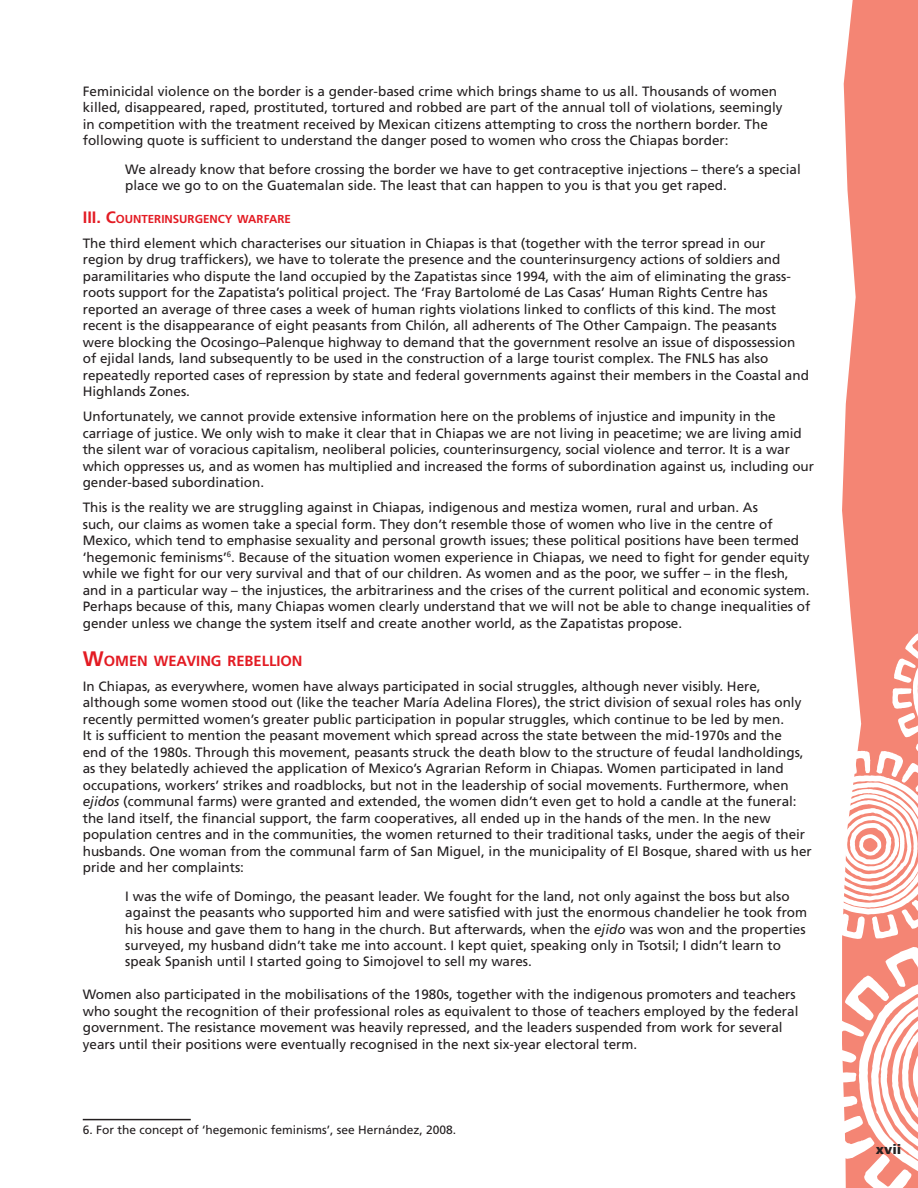
<style>
.page{position:relative;width:918px;height:1188px;background:#fff}
.page>*{position:absolute;margin:0;border:0;box-sizing:border-box;transform-origin:0 0}
.t1{font:700 14.7px "Frutiger";color:#e31b23}
.t2{font:13.5px/16.5px "Frutiger";color:#231f20}
.t3{font:900 13.5px "Frutiger";color:#231f20}
.t4{font:12px "Frutiger";color:#231f20}
.t5{font:700 11.55px "Frutiger";color:#e31b23}
.s1{font-size:16.5px}
.s2{font-size:21px}
.s3{font-style:italic}
</style>
<div class="page">
<svg style="left:842px;top:0;width:76px;height:947px;fill:#f48574"></svg>
<svg style="left:842px;top:947px;width:76px;height:241px"></svg>
<svg style="left:842px;top:629px;width:76px;height:311px"></svg>
<hr style="left:83px;top:1119px;width:108px;height:1px;background:#231f20">
<p class="t2" style="left:83px;top:84px;width:701px">Feminicidal violence on the border is a gender-based crime which brings shame to us all. Thousands of women killed, disappeared, raped, prostituted, tortured and robbed are part of the annual toll of violations, seemingly in competition with the treatment received by Mexican citizens attempting to cross the northern border. The following quote is sufficient to understand the danger posed to women who cross the Chiapas border:</p>
<p class="t2" style="left:125px;top:162px;width:677px">We already know that before crossing the border we have to get contraceptive injections – there’s a special place we go to on the Guatemalan side. The least that can happen to you is that you get raped.</p>
<p class="t5" style="left:83px;top:214px;width:210px"><span class="s1">III. C</span>OUNTERINSURGENCY WARFARE</p>
<p class="t2" style="left:83px;top:236px;width:728px">The third element which characterises our situation in Chiapas is that (together with the terror spread in our region by drug traffickers), we have to tolerate the presence and the counterinsurgency actions of soldiers and paramilitaries who dispute the land occupied by the Zapatistas since 1994, with the aim of eliminating the grass&shy;roots support for the Zapatista’s political project. The ‘Fray Bartolomé de Las Casas’ Human Rights Centre has reported an average of three cases a week of human rights violations linked to conflicts of this kind. The most recent is the disappearance of eight peasants from Chilón, all adherents of The Other Campaign. The peasants were blocking the Ocosingo–Palenque highway to demand that the government resolve an issue of dispossession of ejidal lands, land subsequently to be used in the construction of a large tourist complex. The FNLS has also repeatedly reported cases of repression by state and federal governments against their members in the Coastal and Highlands Zones.</p>
<p class="t2" style="left:83px;top:409px;width:733px">Unfortunately, we cannot provide extensive information here on the problems of injustice and impunity in the carriage of justice. We only wish to make it clear that in Chiapas we are not living in peacetime; we are living amid the silent war of voracious capitalism, neoliberal policies, counterinsurgency, social violence and terror. It is a war which oppresses us, and as women has multiplied and increased the forms of subordination against us, including our gender-based subordination.</p>
<p class="t2" style="left:83px;top:500px;width:729px">This is the reality we are struggling against in Chiapas, indigenous and mestiza women, rural and urban. As<br>such, our claims as women take a special form. They don’t resemble those of women who live in the centre of Mexico, which tend to emphasise sexuality and personal growth issues; these political positions have been termed ‘hegemonic feminisms’<sup>6</sup>. Because of the situation women experience in Chiapas, we need to fight for gender equity while we fight for our very survival and that of our children. As women and as the poor, we suffer – in the flesh, and in a particular way – the injustices, the arbitrariness and the crises of the current political and economic system.<br>Perhaps because of this, many Chiapas women clearly understand that we will not be able to change inequalities of gender unless we change the system itself and create another world, as the Zapatistas propose.</p>
<p class="t1" style="left:83px;top:655px;width:221px"><span class="s2">W</span>OMEN WEAVING REBELLION</p>
<p class="t2" style="left:83px;top:679px;width:731px">In Chiapas, as everywhere, women have always participated in social struggles, although never visibly. Here, although some women stood out (like the teacher María Adelina Flores), the strict division of sexual roles has only recently permitted women’s greater public participation in popular struggles, which continue to be led by men.<br>It is sufficient to mention the peasant movement which spread across the state between the mid-1970s and the<br>end of the 1980s. Through this movement, peasants struck the death blow to the structure of feudal landholdings, as they belatedly achieved the application of Mexico’s Agrarian Reform in Chiapas. Women participated in land occupations, workers’ strikes and roadblocks, but not in the leadership of social movements. Furthermore, when <span class="s3">ejidos</span> (communal farms) were granted and extended, the women didn’t even get to hold a candle at the funeral: the land itself, the financial support, the farm cooperatives, all ended up in the hands of the men. In the new population centres and in the communities, the women returned to their traditional tasks, under the aegis of their husbands. One woman from the communal farm of San Miguel, in the municipality of El Bosque, shared with us her pride and her complaints:</p>
<p class="t2" style="left:125px;top:889px;width:683px">I was the wife of Domingo, the peasant leader. We fought for the land, not only against the boss but also against the peasants who supported him and were satisfied with just the enormous chandelier he took from his house and gave them to hang in the church. But afterwards, when the <span class="s3">ejido</span> was won and the properties surveyed, my husband didn’t take me into account. I kept quiet, speaking only in Tsotsil; I didn’t learn to speak Spanish until I started going to Simojovel to sell my wares.</p>
<p class="t2" style="left:83px;top:988px;width:717px">Women also participated in the mobilisations of the 1980s, together with the indigenous promoters and teachers who sought the recognition of their professional roles as equivalent to those of teachers employed by the federal government. The resistance movement was heavily repressed, and the leaders suspended from work for several years until their positions were eventually recognised in the next six-year electoral term.</p>
<p class="t4" style="left:83px;top:1125px;width:375px">6. For the concept of ‘hegemonic feminisms’, see Hernández, 2008.</p>
<p class="t3" style="left:876px;top:1144px;width:27px">xvii</p>
</div>
